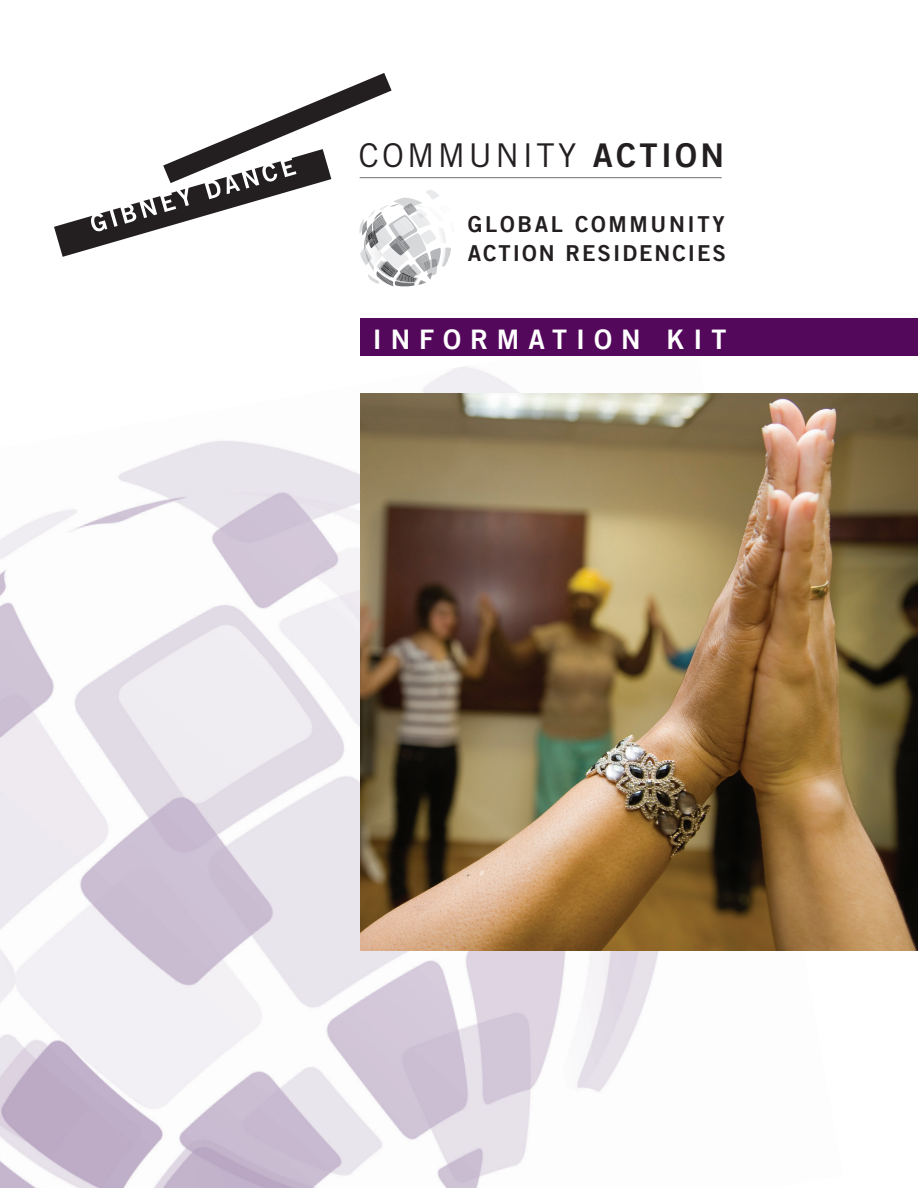
<style>
.page{position:relative;width:918px;height:1188px;background:#fff}
.page>*{position:absolute;margin:0;border:0;box-sizing:border-box;transform-origin:0 0}
.t1{font:32.85px "Trade Gothic";letter-spacing:.1em;color:#231f20}
.t2{font:27px "Trade Gothic LT Com Bd 2";letter-spacing:.33em;color:#fff}
.t3{font:22.05px/28.3px "Trade Gothic LT Com Bd 2";letter-spacing:.09em;color:#231f20}
.s1{font-family:"Trade Gothic LT Com Bd 2"}
</style>
<div class="page">
<img style="left:0;top:366px;width:843px;height:822px">
<img style="left:360px;top:394px;width:558px;height:557px">
<svg style="left:54px;top:73px;width:338px;height:184px"></svg>
<hr style="left:360px;top:177px;width:362px;height:1px;background:#6c6d70">
<svg style="left:359px;top:190px;width:92px;height:97px"></svg>
<div style="left:360px;top:318px;width:558px;height:38px;background:#53085b"></div>
<h1 class="t1" style="left:359px;top:136px;width:367px">COMMUNITY <span class="s1">ACTION</span></h1>
<p class="t3" style="left:468px;top:210px;width:260px">GLOBAL COMMUNITY<br>ACTION RESIDENCIES</p>
<p class="t2" style="left:373px;top:323px;width:355px">INFORMATION KIT</p>
</div>
